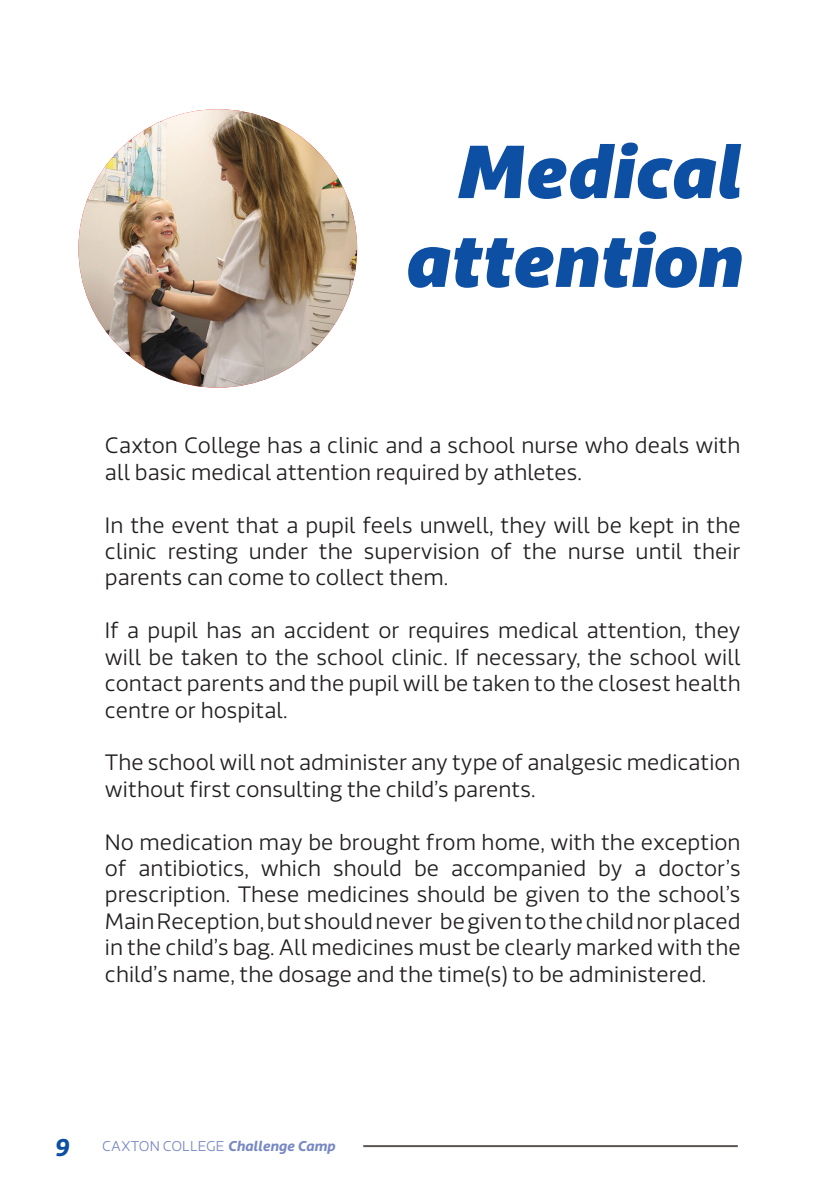
<style>
.page{position:relative;width:840px;height:1191px;background:#fff}
.page>*{position:absolute;margin:0;border:0;box-sizing:border-box;transform-origin:0 0}
.t1{font:italic 900 74px "Riona Sans";color:#0d50a3}
.t2{font:italic 700 24px "Riona Sans";color:#0d50a3}
.t3{font:300 22px/26.4px "Riona Sans";color:#231f20;text-align:justify}
.t4{font:300 14px "Riona Sans";color:#7888c3}
.s1{font-weight:700;font-style:italic}
</style>
<div class="page">
<hr style="left:363px;top:1145px;width:374px;height:2px;background:#5e5553">
<img style="left:78px;top:109px;width:279px;height:279px;border-radius:139px">
<p class="t1" style="left:454px;top:123px;width:287px">Medical</p>
<p class="t1" style="left:403px;top:212px;width:338px">attention</p>
<p class="t3" style="left:105px;top:433px;width:636px">Caxton College has a clinic and a school nurse who deals with all basic medical attention required by athletes.</p>
<p class="t3" style="left:105px;top:512px;width:637px">In the event that a pupil feels unwell, they will be kept in the clinic resting under the supervision of the nurse until their parents can come to collect them.</p>
<p class="t3" style="left:105px;top:618px;width:637px">If a pupil has an accident or requires medical attention, they will be taken to the school clinic. If necessary, the school will contact parents and the pupil will be taken to the closest health centre or hospital.</p>
<p class="t3" style="left:105px;top:750px;width:636px">The school will not administer any type of analgesic medication without first consulting the child’s parents.</p>
<p class="t3" style="left:105px;top:829px;width:637px">No medication may be brought from home, with the exception of antibiotics, which should be accompanied by a doctor’s prescription. These medicines should be given to the school’s Main Reception, but should never be given to the child nor placed in the child’s bag. All medicines must be clearly marked with the child’s name, the dosage and the time(s) to be administered.</p>
<p class="t2" style="left:54px;top:1131px;width:16px">9</p>
<p class="t4" style="left:102px;top:1137px;width:234px">CAXTON COLLEGE <span class="s1">Challenge Camp</span></p>
</div>
